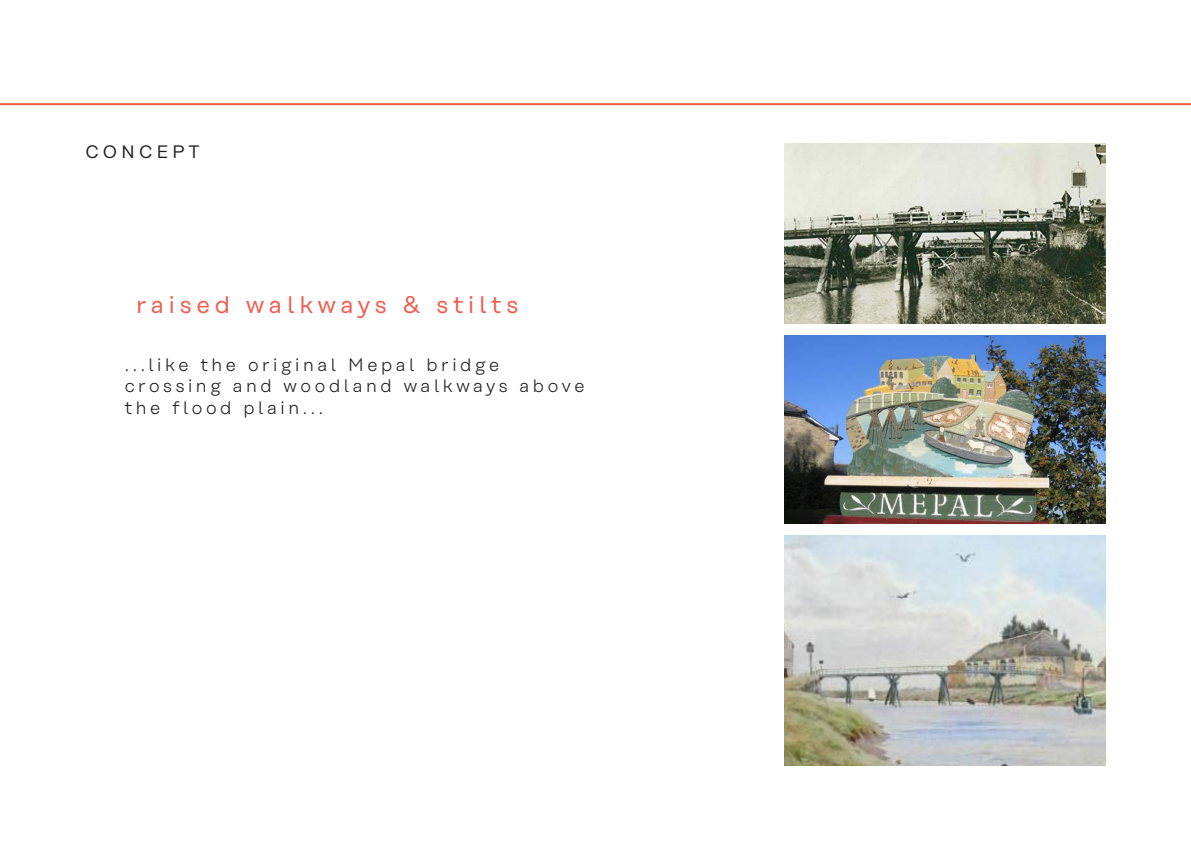
<style>
.page{position:relative;width:1191px;height:842px;background:#fff}
.page>*{position:absolute;margin:0;border:0;box-sizing:border-box;transform-origin:0 0}
.t1{font:24px "Rational Text";letter-spacing:.2em;color:#f15c4f}
.t2{font:300 18px/21.6px "Rational Text";letter-spacing:.2em;color:#231f20}
.t3{font:18px "Rational Text";letter-spacing:.2em;color:#231f20}
</style>
<div class="page">
<hr style="left:0;top:103px;width:1191px;height:2px;background:#f15c4f">
<img style="left:784px;top:144px;width:322px;height:179px">
<img style="left:784px;top:336px;width:322px;height:187px">
<img style="left:784px;top:536px;width:322px;height:229px">
<p class="t3" style="left:85px;top:142px;width:116px">CONCEPT</p>
<p class="t1" style="left:136px;top:291px;width:384px">raised walkways &amp; stilts</p>
<p class="t2" style="left:125px;top:354px;width:461px">...like the original Mepal bridge crossing and woodland walkways above the flood plain...</p>
</div>
